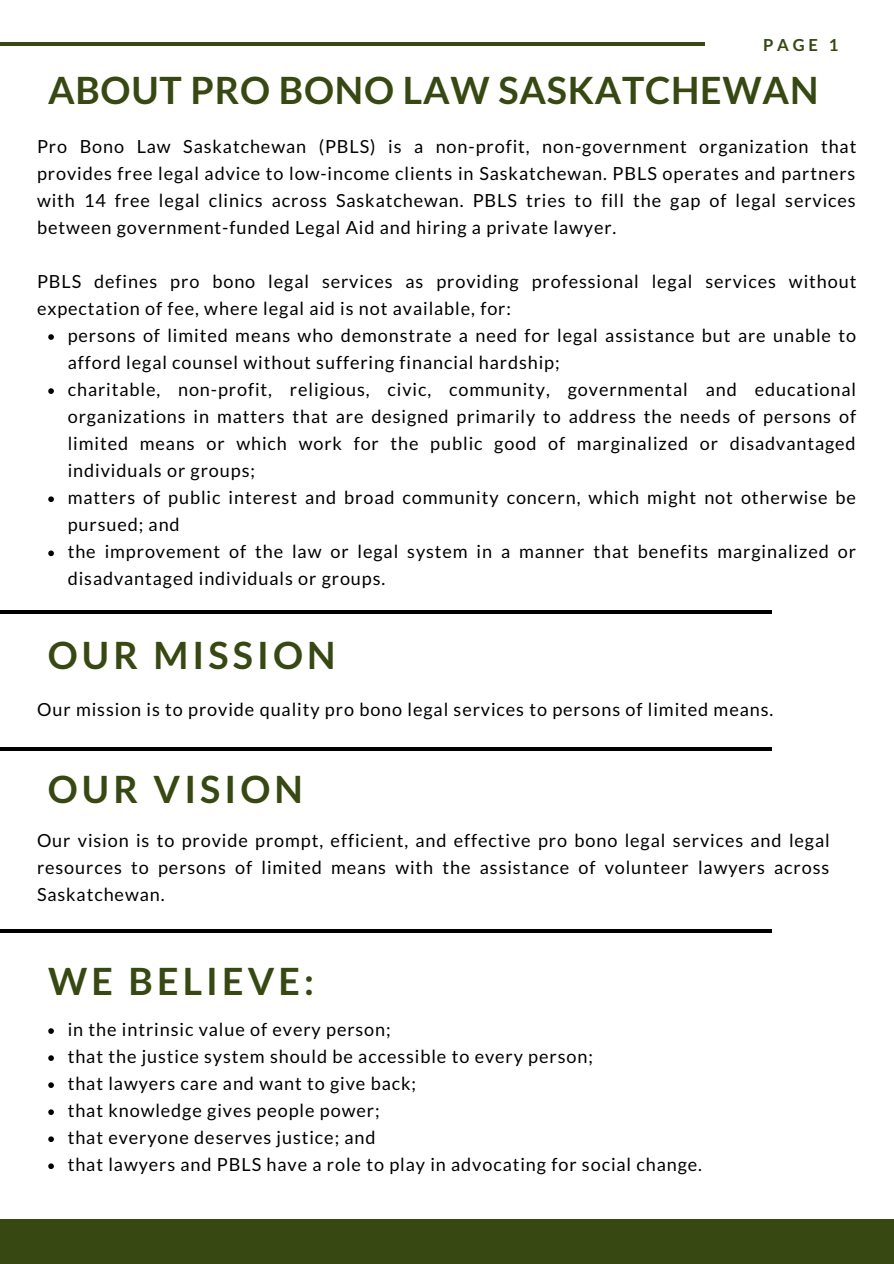
<style>
.page{position:relative;width:894px;height:1264px;background:#fff}
.page>*{position:absolute;margin:0;border:0;box-sizing:border-box;transform-origin:0 0}
.t1{font:700 37.5px "Lato";letter-spacing:.11em;color:#374812}
.t2{font:700 37.5px "Lato";letter-spacing:.02em;color:#374812}
.t3{font:18px/27px "Lato";letter-spacing:.05em;color:#000}
.t4{font:700 16.5px "Lato";color:#374812}
</style>
<div class="page">
<svg style="left:48px;top:334px;width:6px;height:6px"></svg>
<svg style="left:48px;top:388px;width:6px;height:6px"></svg>
<svg style="left:48px;top:496px;width:6px;height:6px"></svg>
<svg style="left:48px;top:550px;width:6px;height:6px"></svg>
<hr style="left:0;top:42px;width:704px;height:3px;background:#374812">
<hr style="left:0;top:610px;width:771px;height:4px;background:#000">
<div style="left:0;top:1219px;width:893px;height:44px;background:#374812"></div>
<hr style="left:0;top:747px;width:771px;height:3px;background:#000">
<hr style="left:0;top:929px;width:771px;height:3px;background:#000">
<svg style="left:48px;top:1028px;width:6px;height:5px"></svg>
<svg style="left:48px;top:1055px;width:6px;height:5px"></svg>
<svg style="left:48px;top:1082px;width:6px;height:5px"></svg>
<svg style="left:48px;top:1109px;width:6px;height:5px"></svg>
<svg style="left:48px;top:1136px;width:6px;height:5px"></svg>
<svg style="left:48px;top:1163px;width:6px;height:6px"></svg>
<p class="t4" style="left:762px;top:35px;width:77px">PAGE 1</p>
<p class="t2" style="left:48px;top:67px;width:771px">ABOUT PRO BONO LAW SASKATCHEWAN</p>
<p class="t3" style="left:37px;top:132px;width:820px;text-align:justify">Pro Bono Law Saskatchewan (PBLS) is a non-profit, non-government organization that provides free legal advice to low-income clients in Saskatchewan. PBLS operates and partners with 14 free legal clinics across Saskatchewan. PBLS tries to fill the gap of legal services between government-funded Legal Aid and hiring a private lawyer.</p>
<p class="t3" style="left:37px;top:267px;width:820px">PBLS defines pro bono legal services as providing professional legal services without expectation of fee, where legal aid is not available, for:</p>
<p class="t3" style="left:68px;top:321px;width:789px">persons of limited means who demonstrate a need for legal assistance but are unable to afford legal counsel without suffering financial hardship;</p>
<p class="t3" style="left:68px;top:376px;width:789px;text-align:justify">charitable, non-profit, religious, civic, community, governmental and educational organizations in matters that are designed primarily to address the needs of persons of limited means or which work for the public good of marginalized or disadvantaged individuals or groups;</p>
<p class="t3" style="left:68px;top:484px;width:789px">matters of public interest and broad community concern, which might not otherwise be pursued; and</p>
<p class="t3" style="left:68px;top:538px;width:789px">the improvement of the law or legal system in a manner that benefits marginalized or disadvantaged individuals or groups.</p>
<p class="t1" style="left:48px;top:632px;width:289px">OUR MISSION</p>
<p class="t3" style="left:37px;top:695px;width:737px">Our mission is to provide quality pro bono legal services to persons of limited means.</p>
<p class="t1" style="left:48px;top:765px;width:257px">OUR VISION</p>
<p class="t3" style="left:37px;top:826px;width:794px;text-align:justify">Our vision is to provide prompt, efficient, and effective pro bono legal services and legal resources to persons of limited means with the assistance of volunteer lawyers across Saskatchewan.</p>
<p class="t1" style="left:48px;top:957px;width:267px">WE BELIEVE:</p>
<p class="t3" style="left:68px;top:1015px;width:324px">in the intrinsic value of every person;</p>
<p class="t3" style="left:68px;top:1042px;width:526px">that the justice system should be accessible to every person;</p>
<p class="t3" style="left:68px;top:1069px;width:349px">that lawyers care and want to give back;</p>
<p class="t3" style="left:68px;top:1096px;width:313px">that knowledge gives people power;</p>
<p class="t3" style="left:68px;top:1123px;width:309px">that everyone deserves justice; and</p>
<p class="t3" style="left:68px;top:1150px;width:635px">that lawyers and PBLS have a role to play in advocating for social change.</p>
</div>
